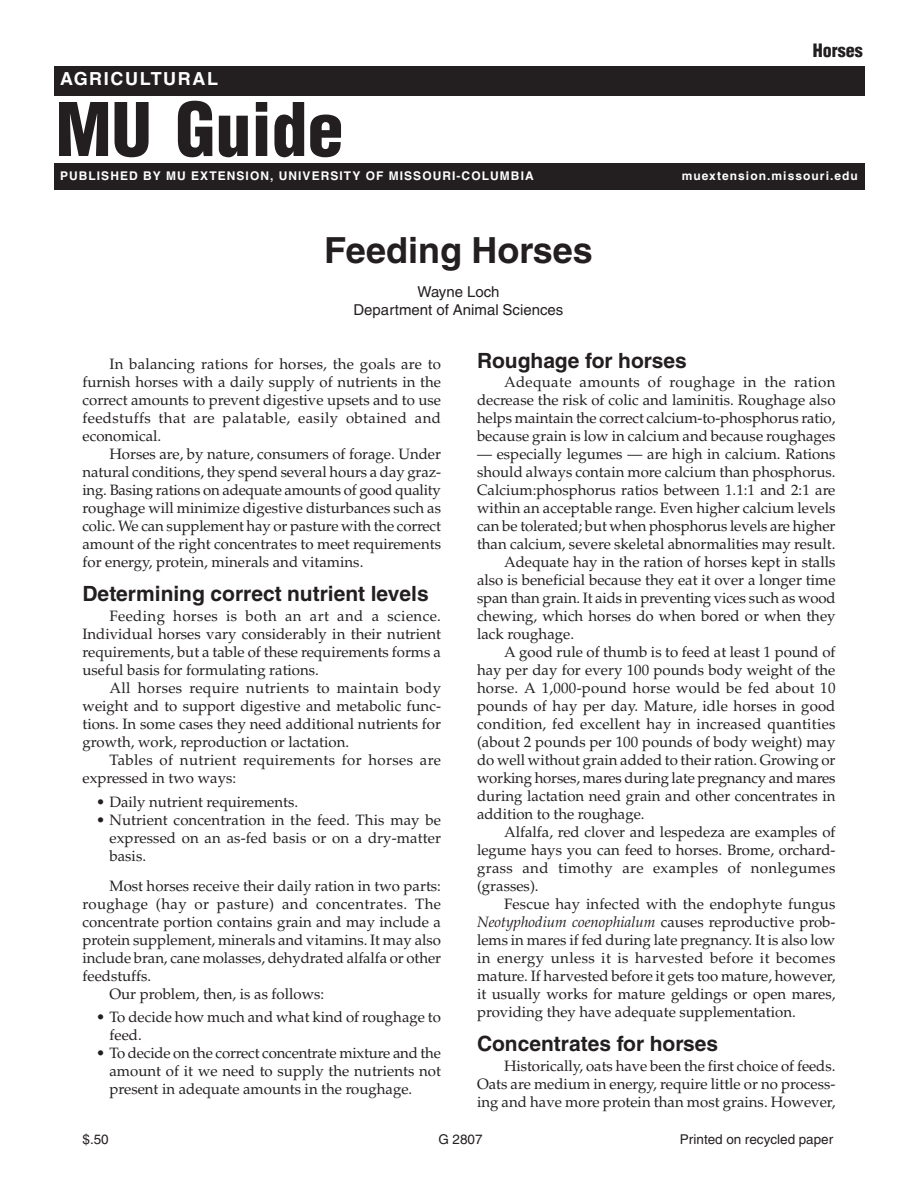
<style>
.page{position:relative;width:918px;height:1188px;background:#fff}
.page>*{position:absolute;margin:0;border:0;box-sizing:border-box;transform-origin:0 0}
.t1{font:900 condensed 72px "Helvetica";color:#231f20}
.t2{font:700 36px "Helvetica";color:#231f20}
.t3{font:700 21px "Helvetica";color:#231f20}
.t4{font:700 18px "Helvetica";letter-spacing:.09em;color:#fff}
.t5{font:900 condensed 18px "Helvetica";color:#231f20}
.t6{font:15px/18px "Palatino";color:#231f20;text-align:justify}
.t7{font:15px/18px "Palatino";letter-spacing:.025em;color:#231f20}
.t8{font:italic 15px "Palatino";color:#231f20}
.t9{font:15px "Palatino";letter-spacing:.02em;color:#231f20}
.t10{font:15px/18px "Helvetica";color:#231f20;text-align:center}
.t11{font:13.5px "Helvetica";color:#231f20}
.t12{font:700 12px "Helvetica";letter-spacing:.09em;color:#fff}
.s1{font-style:normal}
</style>
<div class="page">
<div style="left:54px;top:66px;width:810px;height:29px;background:#231f20"></div>
<div style="left:54px;top:163px;width:810px;height:27px;background:#231f20"></div>
<p class="t4" style="left:60px;top:72px;width:160px">AGRICULTURAL</p>
<h1 class="t1" style="left:56px;top:102px;width:289px">MU Guide</h1>
<p class="t5" style="left:813px;top:44px;width:51px">Horses</p>
<p class="t12" style="left:60px;top:172px;width:475px">PUBLISHED BY MU EXTENSION, UNIVERSITY OF MISSOURI-COLUMBIA</p>
<p class="t12" style="left:682px;top:172px;width:178px">muextension.missouri.edu</p>
<h2 class="t2" style="left:324px;top:237px;width:270px">Feeding Horses</h2>
<p class="t10" style="left:353px;top:284px;width:212px">Wayne Loch<br>Department of Animal Sciences</p>
<p class="t6" style="left:82px;top:357px;width:360px;text-indent:27px">In balancing rations for horses, the goals are to furnish horses with a daily supply of nutrients in the correct amounts to prevent digestive upsets and to use feedstuffs that are palatable, easily obtained and economical.</p>
<p class="t6" style="left:82px;top:447px;width:360px;text-indent:27px">Horses are, by nature, consumers of forage. Under natural conditions, they spend several hours a day graz&shy;ing. Basing rations on adequate amounts of good quality roughage will minimize digestive disturbances such as colic. We can supplement hay or pasture with the correct amount of the right concentrates to meet requirements for energy, protein, minerals and vitamins.</p>
<h3 class="t3" style="left:82px;top:586px;width:348px">Determining correct nutrient levels</h3>
<p class="t6" style="left:82px;top:609px;width:360px;text-indent:27px">Feeding horses is both an art and a science.<br>Individual horses vary considerably in their nutrient requirements, but a table of these requirements forms a useful basis for formulating rations.</p>
<p class="t6" style="left:82px;top:681px;width:360px;text-indent:27px">All horses require nutrients to maintain body weight and to support digestive and metabolic func&shy;tions. In some cases they need additional nutrients for growth, work, reproduction or lactation.</p>
<p class="t7" style="left:82px;top:753px;width:360px;text-indent:27px">Tables of nutrient requirements for horses are expressed in two ways:</p>
<p class="t6" style="left:96px;top:795px;width:204px">• Daily nutrient requirements.</p>
<p class="t6" style="left:110px;top:813px;width:333px;text-indent:-14px">• Nutrient concentration in the feed. This may be expressed on an as-fed basis or on a dry-matter basis.</p>
<p class="t6" style="left:110px;top:879px;width:333px">Most horses receive their daily ration in two parts:</p>
<p class="t7" style="left:82px;top:897px;width:360px">roughage (hay or pasture) and concentrates. The</p>
<p class="t6" style="left:82px;top:915px;width:360px">concentrate portion contains grain and may include a</p>
<p class="t6" style="left:82px;top:933px;width:360px">protein supplement, minerals and vitamins. It may also</p>
<p class="t6" style="left:82px;top:951px;width:360px">include bran, cane molasses, dehydrated alfalfa or other</p>
<p class="t6" style="left:82px;top:969px;width:70px">feedstuffs.</p>
<p class="t6" style="left:110px;top:987px;width:216px">Our problem, then, is as follows:</p>
<p class="t6" style="left:110px;top:1009px;width:333px;text-indent:-14px">• To decide how much and what kind of roughage to feed.</p>
<p class="t6" style="left:110px;top:1045px;width:333px;text-indent:-14px">• To decide on the correct concentrate mixture and the amount of it we need to supply the nutrients not present in adequate amounts in the roughage.</p>
<h3 class="t3" style="left:477px;top:353px;width:211px">Roughage for horses</h3>
<p class="t6" style="left:477px;top:375px;width:360px;text-indent:27px">Adequate amounts of roughage in the ration decrease the risk of colic and laminitis. Roughage also helps maintain the correct calcium-to-phosphorus ratio, because grain is low in calcium and because roughages</p>
<p class="t6" style="left:477px;top:447px;width:360px">— especially legumes — are high in calcium. Rations</p>
<p class="t6" style="left:477px;top:465px;width:360px">should always contain more calcium than phosphorus.</p>
<p class="t6" style="left:477px;top:483px;width:360px">Calcium:phosphorus ratios between 1.1:1 and 2:1 are</p>
<p class="t6" style="left:477px;top:501px;width:360px">within an acceptable range. Even higher calcium levels</p>
<p class="t6" style="left:477px;top:519px;width:360px">can be tolerated; but when phosphorus levels are higher</p>
<p class="t6" style="left:477px;top:537px;width:360px">than calcium, severe skeletal abnormalities may result.</p>
<p class="t6" style="left:504px;top:555px;width:333px">Adequate hay in the ration of horses kept in stalls</p>
<p class="t6" style="left:477px;top:573px;width:360px">also is beneficial because they eat it over a longer time</p>
<p class="t6" style="left:477px;top:591px;width:360px">span than grain. It aids in preventing vices such as wood</p>
<p class="t6" style="left:477px;top:609px;width:360px">chewing, which horses do when bored or when they</p>
<p class="t6" style="left:477px;top:627px;width:99px">lack roughage.</p>
<p class="t6" style="left:504px;top:645px;width:333px">A good rule of thumb is to feed at least 1 pound of</p>
<p class="t6" style="left:477px;top:663px;width:360px">hay per day for every 100 pounds body weight of the</p>
<p class="t6" style="left:477px;top:681px;width:360px">horse. A 1,000-pound horse would be fed about 10</p>
<p class="t6" style="left:477px;top:699px;width:360px">pounds of hay per day. Mature, idle horses in good</p>
<p class="t9" style="left:477px;top:718px;width:360px">condition, fed excellent hay in increased quantities</p>
<p class="t6" style="left:477px;top:735px;width:360px">(about 2 pounds per 100 pounds of body weight) may</p>
<p class="t6" style="left:477px;top:753px;width:360px">do well without grain added to their ration. Growing or</p>
<p class="t6" style="left:477px;top:771px;width:360px">working horses, mares during late pregnancy and mares</p>
<p class="t6" style="left:477px;top:789px;width:360px">during lactation need grain and other concentrates in</p>
<p class="t6" style="left:477px;top:807px;width:169px">addition to the roughage.</p>
<p class="t6" style="left:504px;top:825px;width:333px">Alfalfa, red clover and lespedeza are examples of</p>
<p class="t6" style="left:477px;top:843px;width:360px">legume hays you can feed to horses. Brome, orchard-</p>
<p class="t7" style="left:477px;top:861px;width:360px">grass and timothy are examples of nonlegumes</p>
<p class="t6" style="left:477px;top:879px;width:63px">(grasses).</p>
<p class="t6" style="left:504px;top:897px;width:333px">Fescue hay infected with the endophyte fungus</p>
<p class="t8" style="left:477px;top:916px;width:360px">Neotyphodium coenophialum <span class="s1">causes reproductive prob-</span></p>
<p class="t6" style="left:477px;top:933px;width:360px">lems in mares if fed during late pregnancy. It is also low</p>
<p class="t7" style="left:477px;top:951px;width:360px">in energy unless it is harvested before it becomes</p>
<p class="t6" style="left:477px;top:969px;width:360px">mature. If harvested before it gets too mature, however,</p>
<p class="t6" style="left:477px;top:987px;width:360px">it usually works for mature geldings or open mares,</p>
<p class="t6" style="left:477px;top:1005px;width:320px">providing they have adequate supplementation.</p>
<h3 class="t3" style="left:477px;top:1036px;width:243px">Concentrates for horses</h3>
<p class="t6" style="left:477px;top:1059px;width:360px;text-indent:27px">Historically, oats have been the first choice of feeds.<br>Oats are medium in energy, require little or no process&shy;ing and have more protein than most grains. However,</p>
<p class="t11" style="left:82px;top:1134px;width:28px">$.50</p>
<p class="t11" style="left:438px;top:1134px;width:46px">G 2807</p>
<p class="t11" style="left:680px;top:1134px;width:155px">Printed on recycled paper</p>
</div>
